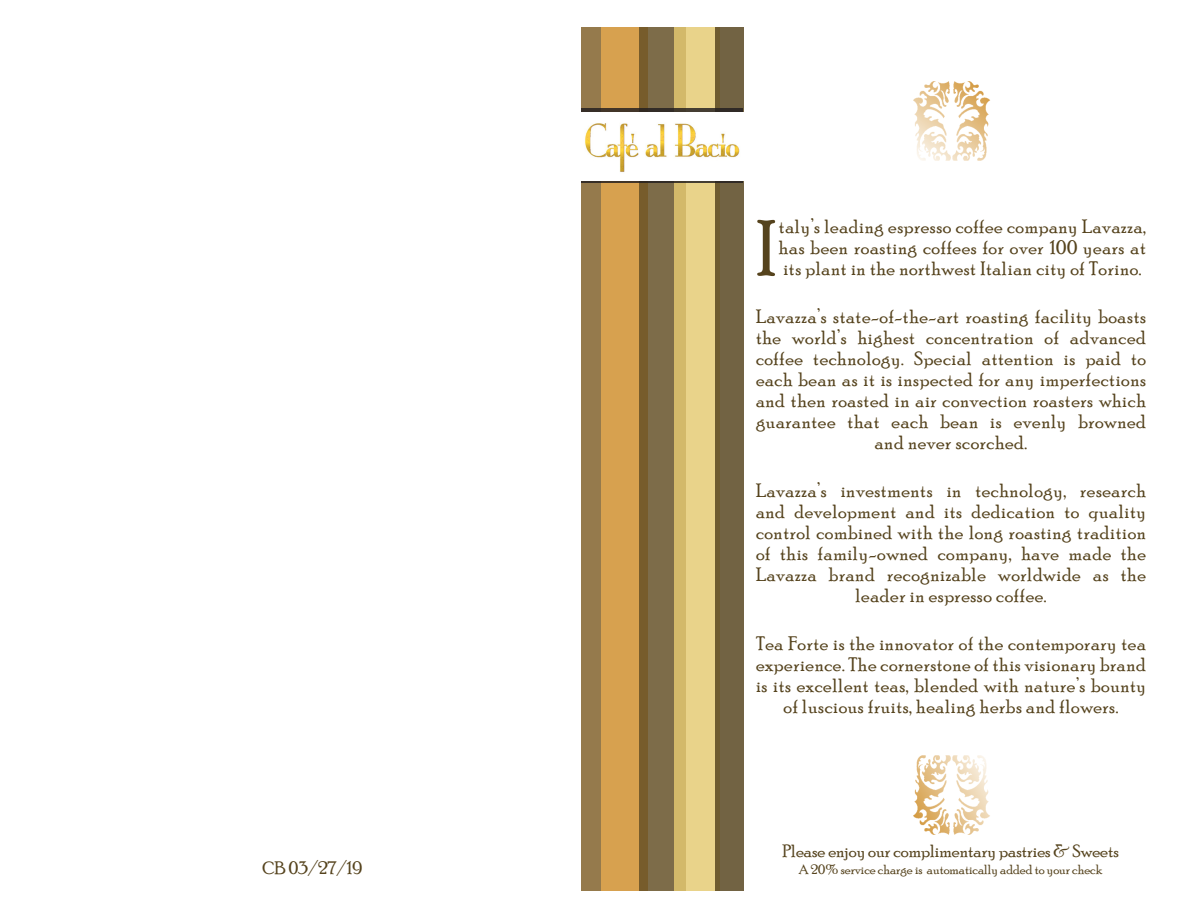
<style>
.page{position:relative;width:1188px;height:918px;background:#fff}
.page>*{position:absolute;margin:0;border:0;box-sizing:border-box;transform-origin:0 0}
.Beverage_name{font:79.2px "Poor Richard";color:#55431d}
.Beverage_name-2{font:19.5px/21px "Poor Richard";letter-spacing:.03em;color:#55431d;text-align:center}
.t1{font:18px "Poor Richard";color:#55431d}
.t2{font:13.5px "Poor Richard";color:#55431d}
</style>
<div class="page">
<div style="left:581px;top:27px;width:20px;height:864px;background:#957a4c"></div>
<div style="left:601px;top:27px;width:46px;height:864px;background:#d7a14f"></div>
<svg style="left:639px;top:27px;width:36px;height:864px;background:#7d6a42"></svg>
<svg style="left:675px;top:27px;width:40px;height:864px;background:#e2cb81"></svg>
<div style="left:715px;top:27px;width:28px;height:864px;background:linear-gradient(to right,#705e37,#736547)"></div>
<div style="left:581px;top:108px;width:162px;height:75px;background:linear-gradient(to right,#3d3227,#38322b)"></div>
<img style="left:581px;top:112px;width:162px;height:69px">
<img style="left:913px;top:81px;width:77px;height:80px">
<img style="left:913px;top:755px;width:77px;height:80px">
<p class="t1" style="left:262px;top:857px;width:101px">CB 03/27/19</p>
<p class="Beverage_name" style="left:756px;top:203px;width:22px">I</p>
<p class="Beverage_name-2" style="left:779px;top:216px;width:369px;text-align:justify">taly’s leading espresso coffee company Lavazza, has been roasting coffees for over 100 years at its plant in the northwest Italian city of Torino.</p>
<p class="Beverage_name-2" style="left:756px;top:306px;width:392px">Lavazza’s state-of-the-art roasting facility boasts the world’s highest concentration of advanced coffee technology. Special attention is paid to each bean as it is inspected for any imperfections and then roasted in air convection roasters which guarantee that each bean is evenly browned and never scorched.</p>
<p class="Beverage_name-2" style="left:756px;top:480px;width:392px">Lavazza’s investments in technology, research and development and its dedication to quality control combined with the long roasting tradition of this family-owned company, have made the Lavazza brand recognizable worldwide as the leader in espresso coffee.</p>
<p class="Beverage_name-2" style="left:756px;top:633px;width:392px">Tea Forte is the innovator of the contemporary tea experience. The cornerstone of this visionary brand is its excellent teas, blended with nature’s bounty of luscious fruits, healing herbs and flowers.</p>
<p class="t1" style="left:782px;top:841px;width:338px">Please enjoy our complimentary pastries &amp; Sweets</p>
<p class="t2" style="left:799px;top:862px;width:305px">A 20% service charge is automatically added to your check</p>
</div>
